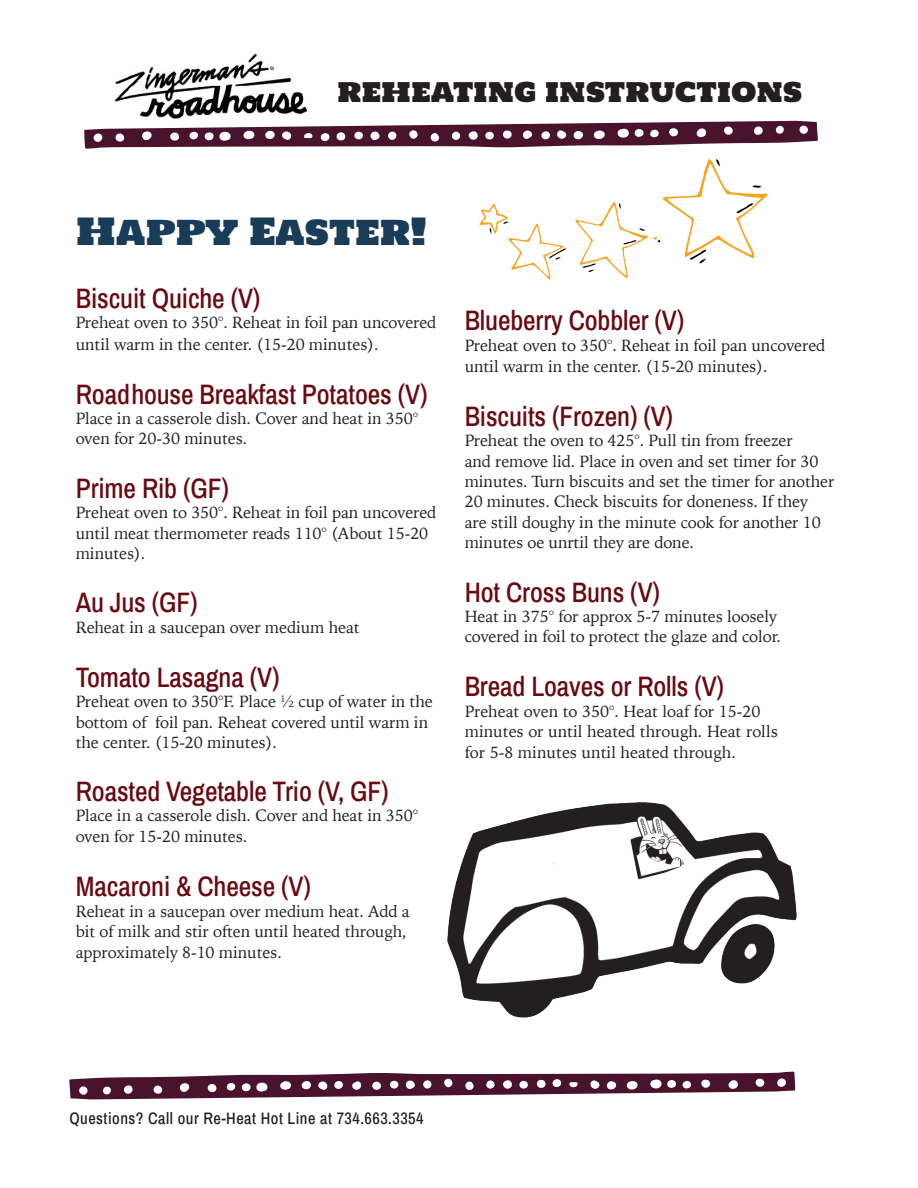
<style>
.page{position:relative;width:918px;height:1188px;background:#fff}
.page>*{position:absolute;margin:0;border:0;box-sizing:border-box;transform-origin:0 0}
.menu_title{font:36.6px "Holtwood One SC";letter-spacing:-.005em;color:#193c58}
.t1{font:28.95px "Holtwood One SC";letter-spacing:-.005em;color:#231f20}
.product_name{font:500 27.45px "Archivo Narrow";letter-spacing:-.005em;color:#690911}
.product_name-2{font:16.2px/20.2px "Iowan Old Style";letter-spacing:-.005em;color:#231f20}
.t2{font:500 16.2px "Archivo Narrow";letter-spacing:.03em;color:#231f20}
</style>
<div class="page">
<img style="left:114px;top:53px;width:193px;height:62px">
<svg style="left:69px;top:1071px;width:726px;height:29px"></svg>
<svg style="left:84px;top:115px;width:734px;height:166px"></svg>
<img style="left:447px;top:802px;width:350px;height:216px">
<p class="t1" style="left:337px;top:75px;width:467px">reheating instructions</p>
<p class="menu_title" style="left:76px;top:211px;width:353px">Happy Easter!</p>
<p class="product_name" style="left:76px;top:279px;width:186px">Biscuit Quiche (V)</p>
<p class="product_name-2" style="left:76px;top:311px;width:362px;line-height:21.3px">Preheat oven to 350°. Reheat in foil pan uncovered until warm in the center. (15-20 minutes).</p>
<p class="product_name" style="left:76px;top:375px;width:354px">Roadhouse Breakfast Potatoes (V)</p>
<p class="product_name-2" style="left:76px;top:407px;width:344px">Place in a casserole dish. Cover and heat in 350° oven for 20-30 minutes.</p>
<p class="product_name" style="left:76px;top:469px;width:155px">Prime Rib (GF)</p>
<p class="product_name-2" style="left:76px;top:502px;width:362px">Preheat oven to 350°. Reheat in foil pan uncovered until meat thermometer reads 110° (About 15-20 minutes).</p>
<p class="product_name" style="left:76px;top:583px;width:123px">Au Jus (GF)</p>
<p class="product_name-2" style="left:76px;top:617px;width:285px">Reheat in a saucepan over medium heat</p>
<p class="product_name" style="left:76px;top:658px;width:205px">Tomato Lasagna (V)</p>
<p class="product_name-2" style="left:76px;top:691px;width:358px">Preheat oven to 350°F. Place ½ cup of water in the bottom of foil pan. Reheat covered until warm in the center. (15-20 minutes).</p>
<p class="product_name" style="left:76px;top:772px;width:314px">Roasted Vegetable Trio (V, GF)</p>
<p class="product_name-2" style="left:76px;top:804px;width:344px;line-height:21.3px">Place in a casserole dish. Cover and heat in 350° oven for 15-20 minutes.</p>
<p class="product_name" style="left:76px;top:868px;width:237px">Macaroni &amp; Cheese (V)</p>
<p class="product_name-2" style="left:76px;top:900px;width:335px;line-height:20.9px">Reheat in a saucepan over medium heat. Add a bit of milk and stir often until heated through, approximately 8-10 minutes.</p>
<p class="product_name" style="left:465px;top:302px;width:221px">Blueberry Cobbler (V)</p>
<p class="product_name-2" style="left:465px;top:334px;width:362px;line-height:21.3px">Preheat oven to 350°. Reheat in foil pan uncovered until warm in the center. (15-20 minutes).</p>
<p class="product_name" style="left:465px;top:397px;width:210px">Biscuits (Frozen) (V)</p>
<p class="product_name-2" style="left:465px;top:430px;width:371px">Preheat the oven to 425°. Pull tin from freezer<br>and remove lid. Place in oven and set timer for 30 minutes. Turn biscuits and set the timer for another 20 minutes. Check biscuits for doneness. If they<br>are still doughy in the minute cook for another 10 minutes oe unrtil they are done.</p>
<p class="product_name" style="left:465px;top:573px;width:197px">Hot Cross Buns (V)</p>
<p class="product_name-2" style="left:465px;top:606px;width:318px">Heat in 375° for approx 5-7 minutes loosely covered in foil to protect the glaze and color.</p>
<p class="product_name" style="left:465px;top:667px;width:261px">Bread Loaves or Rolls (V)</p>
<p class="product_name-2" style="left:465px;top:700px;width:297px">Preheat oven to 350°. Heat loaf for 15-20</p>
<p class="product_name-2" style="left:465px;top:720px;width:315px">minutes or until heated through. Heat rolls</p>
<p class="product_name-2" style="left:465px;top:742px;width:273px">for 5-8 minutes until heated through.</p>
<p class="t2" style="left:69px;top:1106px;width:356px">Questions? Call our Re-Heat Hot Line at 734.663.3354</p>
</div>
